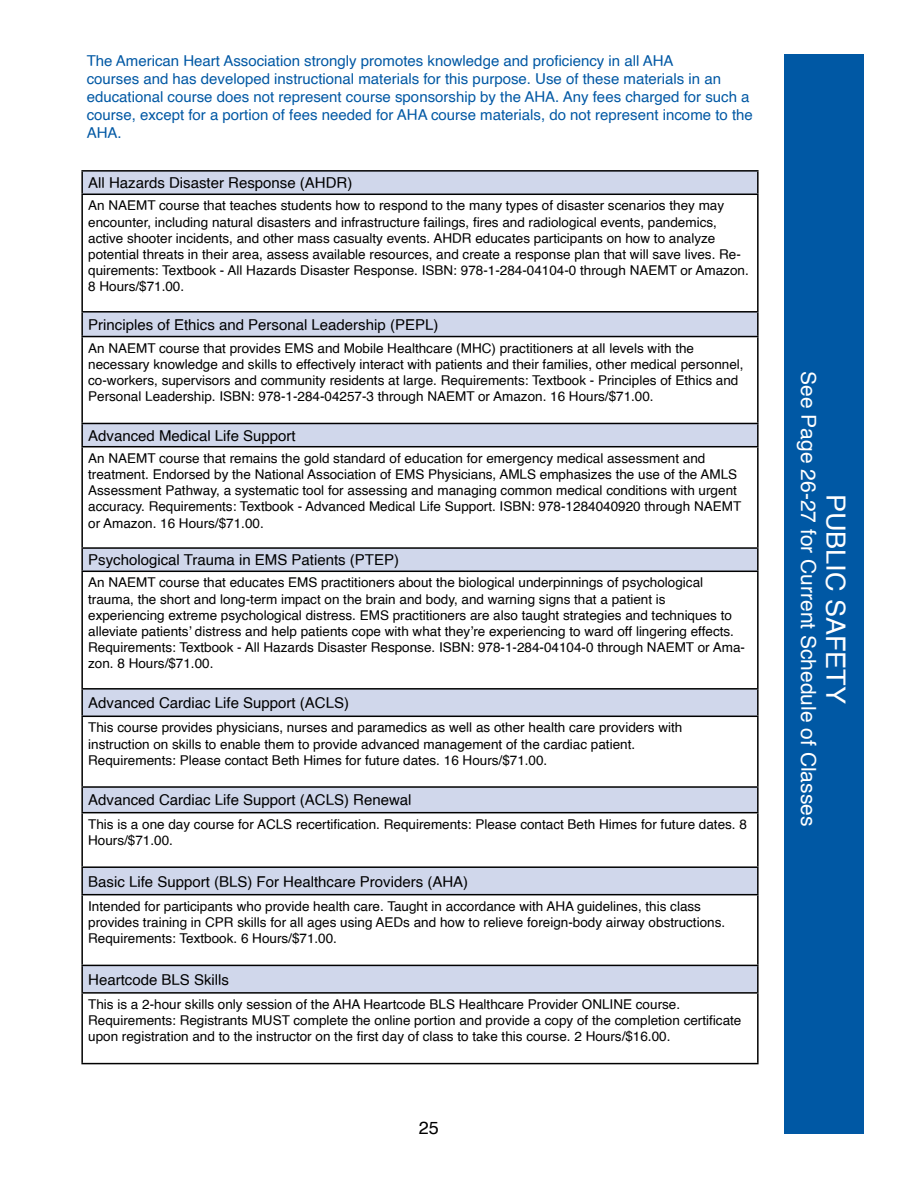
<style>
.page{position:relative;width:918px;height:1188px;background:#fff}
.page>*{position:absolute;margin:0;border:0;box-sizing:border-box;transform-origin:0 0}
.t1{font:27px "Helvetica";color:#fff}
.t2{font:21px "Helvetica";color:#fff}
.t3{font:18px "Helvetica";color:#000}
.t4{font:15px/18px "Helvetica";color:#0058a4}
.t5{font:15px "Helvetica";color:#000}
.t6{font:13.5px/16.2px "Helvetica";color:#000}
</style>
<div class="page">
<div style="left:784px;top:54px;width:80px;height:1080px;background:#0058a4"></div>
<div style="left:83px;top:172px;width:674px;height:22px;background:#d0d7eb"></div>
<svg style="left:83px;top:313px;width:674px;height:750px"></svg>
<hr style="left:81px;top:170px;width:678px;height:2px;background:#000">
<hr style="left:81px;top:172px;width:2px;height:22px;background:#000">
<hr style="left:757px;top:172px;width:2px;height:22px;background:#000">
<hr style="left:81px;top:194px;width:678px;height:1px;background:#000">
<hr style="left:81px;top:195px;width:2px;height:116px;background:#000">
<hr style="left:757px;top:195px;width:2px;height:116px;background:#000">
<hr style="left:81px;top:311px;width:678px;height:2px;background:#000">
<hr style="left:81px;top:313px;width:2px;height:23px;background:#000">
<hr style="left:757px;top:313px;width:2px;height:23px;background:#000">
<hr style="left:81px;top:336px;width:678px;height:1px;background:#000">
<hr style="left:81px;top:337px;width:2px;height:86px;background:#000">
<hr style="left:757px;top:337px;width:2px;height:86px;background:#000">
<hr style="left:81px;top:423px;width:678px;height:1px;background:#000">
<hr style="left:81px;top:424px;width:2px;height:22px;background:#000">
<hr style="left:757px;top:424px;width:2px;height:22px;background:#000">
<hr style="left:81px;top:446px;width:678px;height:1px;background:#000">
<hr style="left:81px;top:447px;width:2px;height:100px;background:#000">
<hr style="left:757px;top:447px;width:2px;height:100px;background:#000">
<hr style="left:81px;top:547px;width:678px;height:2px;background:#000">
<hr style="left:81px;top:549px;width:2px;height:22px;background:#000">
<hr style="left:757px;top:549px;width:2px;height:22px;background:#000">
<hr style="left:81px;top:571px;width:678px;height:1px;background:#000">
<hr style="left:81px;top:572px;width:2px;height:116px;background:#000">
<hr style="left:757px;top:572px;width:2px;height:116px;background:#000">
<hr style="left:81px;top:688px;width:678px;height:2px;background:#000">
<hr style="left:81px;top:690px;width:2px;height:26px;background:#000">
<hr style="left:757px;top:690px;width:2px;height:26px;background:#000">
<hr style="left:81px;top:716px;width:678px;height:1px;background:#000">
<hr style="left:81px;top:717px;width:2px;height:69px;background:#000">
<hr style="left:757px;top:717px;width:2px;height:69px;background:#000">
<hr style="left:81px;top:786px;width:678px;height:2px;background:#000">
<hr style="left:81px;top:788px;width:2px;height:24px;background:#000">
<hr style="left:757px;top:788px;width:2px;height:24px;background:#000">
<hr style="left:81px;top:812px;width:678px;height:1px;background:#000">
<hr style="left:81px;top:813px;width:2px;height:53px;background:#000">
<hr style="left:757px;top:813px;width:2px;height:53px;background:#000">
<hr style="left:81px;top:866px;width:678px;height:2px;background:#000">
<hr style="left:81px;top:868px;width:2px;height:26px;background:#000">
<hr style="left:757px;top:868px;width:2px;height:26px;background:#000">
<hr style="left:81px;top:894px;width:678px;height:1px;background:#000">
<hr style="left:81px;top:895px;width:2px;height:70px;background:#000">
<hr style="left:757px;top:895px;width:2px;height:70px;background:#000">
<hr style="left:81px;top:965px;width:678px;height:1px;background:#000">
<hr style="left:81px;top:966px;width:2px;height:26px;background:#000">
<hr style="left:757px;top:966px;width:2px;height:26px;background:#000">
<hr style="left:81px;top:992px;width:678px;height:2px;background:#000">
<hr style="left:81px;top:994px;width:2px;height:69px;background:#000">
<hr style="left:757px;top:994px;width:2px;height:69px;background:#000">
<hr style="left:81px;top:1063px;width:678px;height:1px;background:#000">
<p class="t4" style="left:87px;top:52px;width:668px">The American Heart Association strongly promotes knowledge and proficiency in all AHA<br>courses and has developed instructional materials for this purpose. Use of these materials in an educational course does not represent course sponsorship by the AHA. Any fees charged for such a course, except for a portion of fees needed for AHA course materials, do not represent income to the AHA.</p>
<p class="t5" style="left:88px;top:171px;width:266px">All Hazards Disaster Response (AHDR)</p>
<p class="t6" style="left:88px;top:198px;width:662px">An NAEMT course that teaches students how to respond to the many types of disaster scenarios they may encounter, including natural disasters and infrastructure failings, fires and radiological events, pandemics, active shooter incidents, and other mass casualty events. AHDR educates participants on how to analyze potential threats in their area, assess available resources, and create a response plan that will save lives. Re&shy;quirements: Textbook - All Hazards Disaster Response. ISBN: 978-1-284-04104-0 through NAEMT or Amazon.<br>8 Hours/$71.00.</p>
<p class="t5" style="left:88px;top:313px;width:352px">Principles of Ethics and Personal Leadership (PEPL)</p>
<p class="t6" style="left:88px;top:340px;width:657px">An NAEMT course that provides EMS and Mobile Healthcare (MHC) practitioners at all levels with the necessary knowledge and skills to effectively interact with patients and their families, other medical personnel, co-workers, supervisors and community residents at large. Requirements: Textbook - Principles of Ethics and Personal Leadership. ISBN: 978-1-284-04257-3 through NAEMT or Amazon. 16 Hours/$71.00.</p>
<p class="t5" style="left:88px;top:424px;width:209px">Advanced Medical Life Support</p>
<p class="t6" style="left:88px;top:450px;width:655px">An NAEMT course that remains the gold standard of education for emergency medical assessment and treatment. Endorsed by the National Association of EMS Physicians, AMLS emphasizes the use of the AMLS Assessment Pathway, a systematic tool for assessing and managing common medical conditions with urgent accuracy. Requirements: Textbook - Advanced Medical Life Support. ISBN: 978-1284040920 through NAEMT or Amazon. 16 Hours/$71.00.</p>
<p class="t5" style="left:88px;top:548px;width:312px">Psychological Trauma in EMS Patients (PTEP)</p>
<p class="t6" style="left:88px;top:575px;width:658px">An NAEMT course that educates EMS practitioners about the biological underpinnings of psychological trauma, the short and long-term impact on the brain and body, and warning signs that a patient is experiencing extreme psychological distress. EMS practitioners are also taught strategies and techniques to alleviate patients’ distress and help patients cope with what they’re experiencing to ward off lingering effects.<br>Requirements: Textbook - All Hazards Disaster Response. ISBN: 978-1-284-04104-0 through NAEMT or Ama&shy;zon. 8 Hours/$71.00.</p>
<p class="t5" style="left:88px;top:691px;width:262px">Advanced Cardiac Life Support (ACLS)</p>
<p class="t6" style="left:88px;top:720px;width:596px">This course provides physicians, nurses and paramedics as well as other health care providers with instruction on skills to enable them to provide advanced management of the cardiac patient.<br>Requirements: Please contact Beth Himes for future dates. 16 Hours/$71.00.</p>
<p class="t5" style="left:88px;top:789px;width:325px">Advanced Cardiac Life Support (ACLS) Renewal</p>
<p class="t6" style="left:88px;top:816px;width:660px">This is a one day course for ACLS recertification. Requirements: Please contact Beth Himes for future dates. 8<br>Hours/$71.00.</p>
<p class="t5" style="left:88px;top:870px;width:382px">Basic Life Support (BLS) For Healthcare Providers (AHA)</p>
<p class="t6" style="left:88px;top:898px;width:639px">Intended for participants who provide health care. Taught in accordance with AHA guidelines, this class provides training in CPR skills for all ages using AEDs and how to relieve foreign-body airway obstructions.<br>Requirements: Textbook. 6 Hours/$71.00.</p>
<p class="t5" style="left:88px;top:968px;width:142px">Heartcode BLS Skills</p>
<p class="t6" style="left:88px;top:997px;width:655px">This is a 2-hour skills only session of the AHA Heartcode BLS Healthcare Provider ONLINE course.<br>Requirements: Registrants MUST complete the online portion and provide a copy of the completion certificate upon registration and to the instructor on the first day of class to take this course. 2 Hours/$16.00.</p>
<h3 class="t3" style="left:419px;top:1114px;width:22px">25</h3>
<h2 class="t2" style="left:825px;top:371px;width:457px;rotate:90deg">See Page 26-27 for Current Schedule of Classes</h2>
<h1 class="t1" style="left:857px;top:494px;width:212px;rotate:90deg">PUBLIC SAFETY</h1>
</div>
